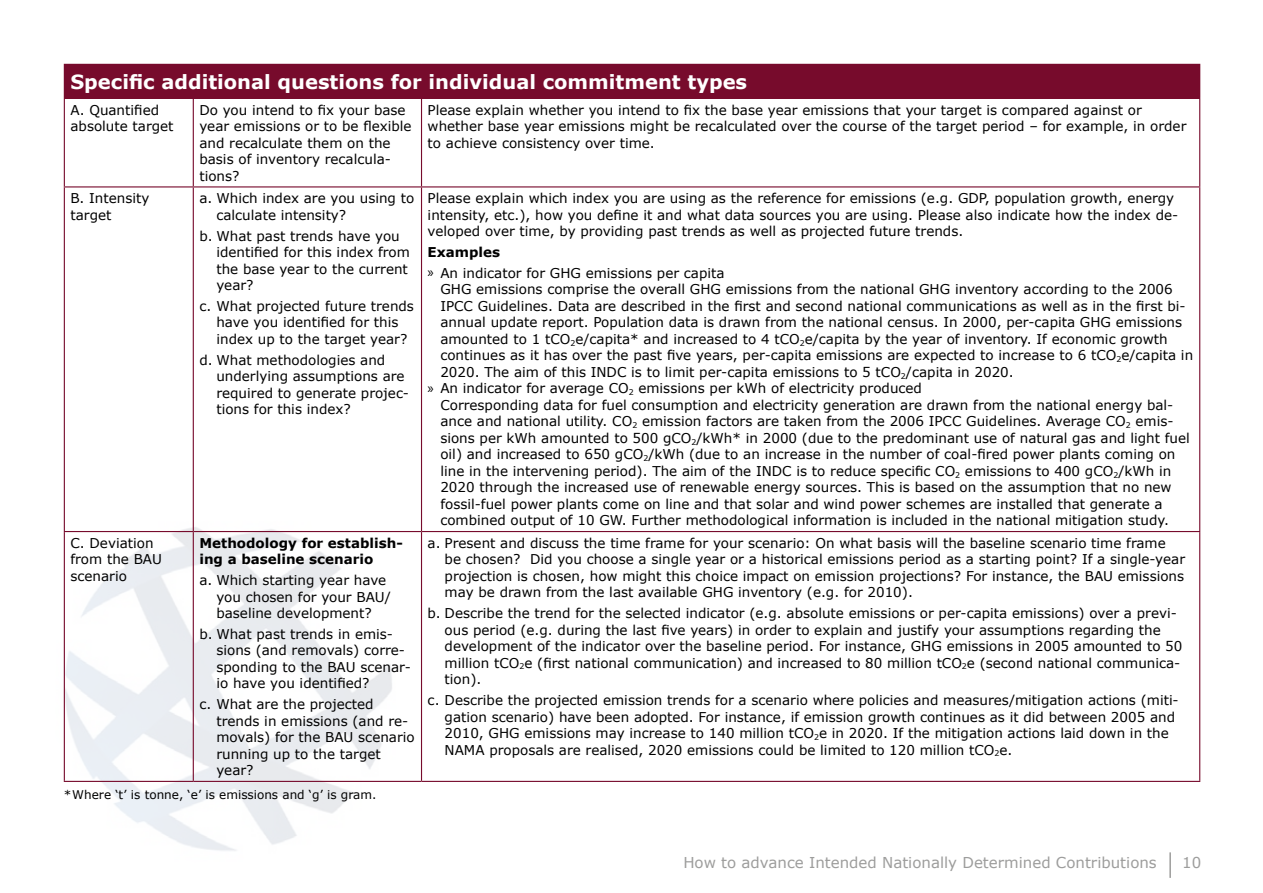
<style>
.page{position:relative;width:1263px;height:893px;background:#fff}
.page>*{position:absolute;margin:0;border:0;box-sizing:border-box;transform-origin:0 0}
.t1{font:700 19.5px "Verdana";color:#fff}
.t2{font:15px "Verdana";color:#9d9d9c}
.t3{font:13.5px/16.5px "Verdana";color:#000}
.t4{font:700 13.5px/16.5px "Verdana";color:#000}
.t5{font:12px "Verdana";color:#000}
.s1{font-weight:700}
.s2{font-family:"Myriad Pro";font-size:15px}
</style>
<div class="page">
<hr style="left:1169px;top:852px;width:2px;height:26px;background:#9d9d9c">
<img style="left:63px;top:438px;width:422px;height:413px">
<div style="left:64px;top:64px;width:1136px;height:34px;background:#770b2c"></div>
<hr style="left:64px;top:99px;width:1px;height:87px;background:#770b2c">
<hr style="left:193px;top:99px;width:1px;height:87px;background:#770b2c">
<hr style="left:421px;top:99px;width:1px;height:87px;background:#770b2c">
<hr style="left:1199px;top:99px;width:1px;height:87px;background:#770b2c">
<hr style="left:64px;top:186px;width:129px;height:1px;background:#770b2c">
<hr style="left:64px;top:187px;width:1px;height:344px;background:#770b2c">
<hr style="left:193px;top:186px;width:228px;height:1px;background:#770b2c">
<hr style="left:193px;top:187px;width:1px;height:344px;background:#770b2c">
<hr style="left:421px;top:186px;width:779px;height:1px;background:#770b2c">
<hr style="left:421px;top:187px;width:1px;height:344px;background:#770b2c">
<hr style="left:1199px;top:187px;width:1px;height:344px;background:#770b2c">
<hr style="left:64px;top:531px;width:129px;height:1px;background:#770b2c">
<hr style="left:64px;top:532px;width:1px;height:249px;background:#770b2c">
<hr style="left:193px;top:531px;width:228px;height:1px;background:#770b2c">
<hr style="left:193px;top:532px;width:1px;height:249px;background:#770b2c">
<hr style="left:421px;top:531px;width:779px;height:1px;background:#770b2c">
<hr style="left:421px;top:532px;width:1px;height:249px;background:#770b2c">
<hr style="left:1199px;top:532px;width:1px;height:249px;background:#770b2c">
<hr style="left:64px;top:781px;width:129px;height:1px;background:#770b2c">
<hr style="left:193px;top:781px;width:228px;height:1px;background:#770b2c">
<hr style="left:421px;top:781px;width:779px;height:1px;background:#770b2c">
<hr style="left:64px;top:98px;width:129px;height:1px;background:#770b2c">
<hr style="left:193px;top:98px;width:228px;height:1px;background:#770b2c">
<hr style="left:421px;top:98px;width:779px;height:1px;background:#770b2c">
<h1 class="t1" style="left:70px;top:68px;width:678px">Specific additional questions for individual commitment types</h1>
<p class="t3" style="left:70px;top:102px;width:105px">A. Quantified absolute target</p>
<p class="t3" style="left:199px;top:102px;width:214px">Do you intend to fix your base year emissions or to be flexible and recalculate them on the basis of inventory recalcula&shy;tions?</p>
<p class="t3" style="left:428px;top:101px;width:760px">Please explain whether you intend to fix the base year emissions that your target is compared against or whether base year emissions might be recalculated over the course of the target period – for example, in order to achieve consistency over time.</p>
<p class="t3" style="left:70px;top:190px;width:80px">B. Intensity target</p>
<p class="t3" style="left:216px;top:190px;width:199px;text-indent:-17px">a. Which index are you using to calculate intensity?</p>
<p class="t3" style="left:216px;top:227px;width:195px;text-indent:-17px">b. What past trends have you identified for this index from the base year to the current year?</p>
<p class="t3" style="left:216px;top:298px;width:199px;text-indent:-17px">c. What projected future trends have you identified for this index up to the target year?</p>
<p class="t3" style="left:216px;top:351px;width:194px;text-indent:-17px">d. What methodologies and underlying assumptions are required to generate projec&shy;tions for this index?</p>
<p class="t3" style="left:428px;top:190px;width:752px">Please explain which index you are using as the reference for emissions (e.g. GDP, population growth, energy intensity, etc.), how you define it and what data sources you are using. Please also indicate how the index de&shy;veloped over time, by providing past trends as well as projected future trends.</p>
<p class="t3" style="left:428px;top:242px;width:298px;line-height:20.9px"><span class="s1">Examples<br></span><span class="s2">»</span> An indicator for GHG emissions per capita</p>
<p class="t3" style="left:440px;top:281px;width:734px">GHG emissions comprise the overall GHG emissions from the national GHG inventory according to the 2006</p>
<p class="t3" style="left:440px;top:298px;width:747px">IPCC Guidelines. Data are described in the first and second national communications as well as in the first bi-</p>
<p class="t3" style="left:440px;top:314px;width:743px">annual update report. Population data is drawn from the national census. In 2000, per-capita GHG emissions</p>
<p class="t3" style="left:440px;top:331px;width:729px">amounted to 1 tCO<sub>2</sub>e/capita* and increased to 4 tCO<sub>2</sub>e/capita by the year of inventory. If economic growth</p>
<p class="t3" style="left:440px;top:347px;width:754px">continues as it has over the past five years, per-capita emissions are expected to increase to 6 tCO<sub>2</sub>e/capita in</p>
<p class="t3" style="left:440px;top:364px;width:575px">2020. The aim of this INDC is to limit per-capita emissions to 5 tCO<sub>2</sub>/capita in 2020.</p>
<p class="t3" style="left:428px;top:380px;width:496px"><span class="s2">»</span> An indicator for average CO<sub>2</sub> emissions per kWh of electricity produced</p>
<p class="t3" style="left:440px;top:397px;width:734px">Corresponding data for fuel consumption and electricity generation are drawn from the national energy bal-</p>
<p class="t3" style="left:440px;top:413px;width:735px">ance and national utility. CO<sub>2</sub> emission factors are taken from the 2006 IPCC Guidelines. Average CO<sub>2</sub> emis-</p>
<p class="t3" style="left:440px;top:430px;width:751px">sions per kWh amounted to 500 gCO<sub>2</sub>/kWh* in 2000 (due to the predominant use of natural gas and light fuel</p>
<p class="t3" style="left:440px;top:446px;width:736px">oil) and increased to 650 gCO<sub>2</sub>/kWh (due to an increase in the number of coal-fired power plants coming on</p>
<p class="t3" style="left:440px;top:463px;width:732px">line in the intervening period). The aim of the INDC is to reduce specific CO<sub>2</sub> emissions to 400 gCO<sub>2</sub>/kWh in</p>
<p class="t3" style="left:440px;top:479px;width:733px">2020 through the increased use of renewable energy sources. This is based on the assumption that no new</p>
<p class="t3" style="left:440px;top:496px;width:724px">fossil-fuel power plants come on line and that solar and wind power schemes are installed that generate a</p>
<p class="t3" style="left:440px;top:512px;width:730px">combined output of 10 GW. Further methodological information is included in the national mitigation study.</p>
<p class="t3" style="left:70px;top:535px;width:93px">C. Deviation from the BAU scenario</p>
<p class="t4" style="left:199px;top:534px;width:205px">Methodology for establish&shy;ing a baseline scenario</p>
<p class="t3" style="left:216px;top:572px;width:176px;text-indent:-17px">a. Which starting year have you chosen for your BAU/ baseline development?</p>
<p class="t3" style="left:216px;top:626px;width:196px;text-indent:-17px">b. What past trends in emis&shy;sions (and removals) corre&shy;sponding to the BAU scenar&shy;io have you identified?</p>
<p class="t3" style="left:216px;top:696px;width:200px;text-indent:-17px">c. What are the projected trends in emissions (and re&shy;movals) for the BAU scenario running up to the target year?</p>
<p class="t5" style="left:64px;top:786px;width:314px">*Where ‘t’ is tonne, ‘e’ is emissions and ‘g’ is gram.</p>
<p class="t3" style="left:445px;top:535px;width:742px;text-indent:-17px">a. Present and discuss the time frame for your scenario: On what basis will the baseline scenario time frame be chosen? Did you choose a single year or a historical emissions period as a starting point? If a single-year projection is chosen, how might this choice impact on emission projections? For instance, the BAU emissions may be drawn from the last available GHG inventory (e.g. for 2010).</p>
<p class="t3" style="left:445px;top:605px;width:739px;text-indent:-17px">b. Describe the trend for the selected indicator (e.g. absolute emissions or per-capita emissions) over a previ&shy;ous period (e.g. during the last five years) in order to explain and justify your assumptions regarding the development of the indicator over the baseline period. For instance, GHG emissions in 2005 amounted to 50 million tCO<sub>2</sub>e (first national communication) and increased to 80 million tCO<sub>2</sub>e (second national communica&shy;tion).</p>
<p class="t3" style="left:445px;top:692px;width:735px;text-indent:-17px">c. Describe the projected emission trends for a scenario where policies and measures/mitigation actions (miti&shy;gation scenario) have been adopted. For instance, if emission growth continues as it did between 2005 and 2010, GHG emissions may increase to 140 million tCO<sub>2</sub>e in 2020. If the mitigation actions laid down in the NAMA proposals are realised, 2020 emissions could be limited to 120 million tCO<sub>2</sub>e.</p>
<p class="t2" style="left:683px;top:852px;width:475px">How to advance Intended Nationally Determined Contributions</p>
<p class="t2" style="left:1182px;top:852px;width:21px">10</p>
</div>
